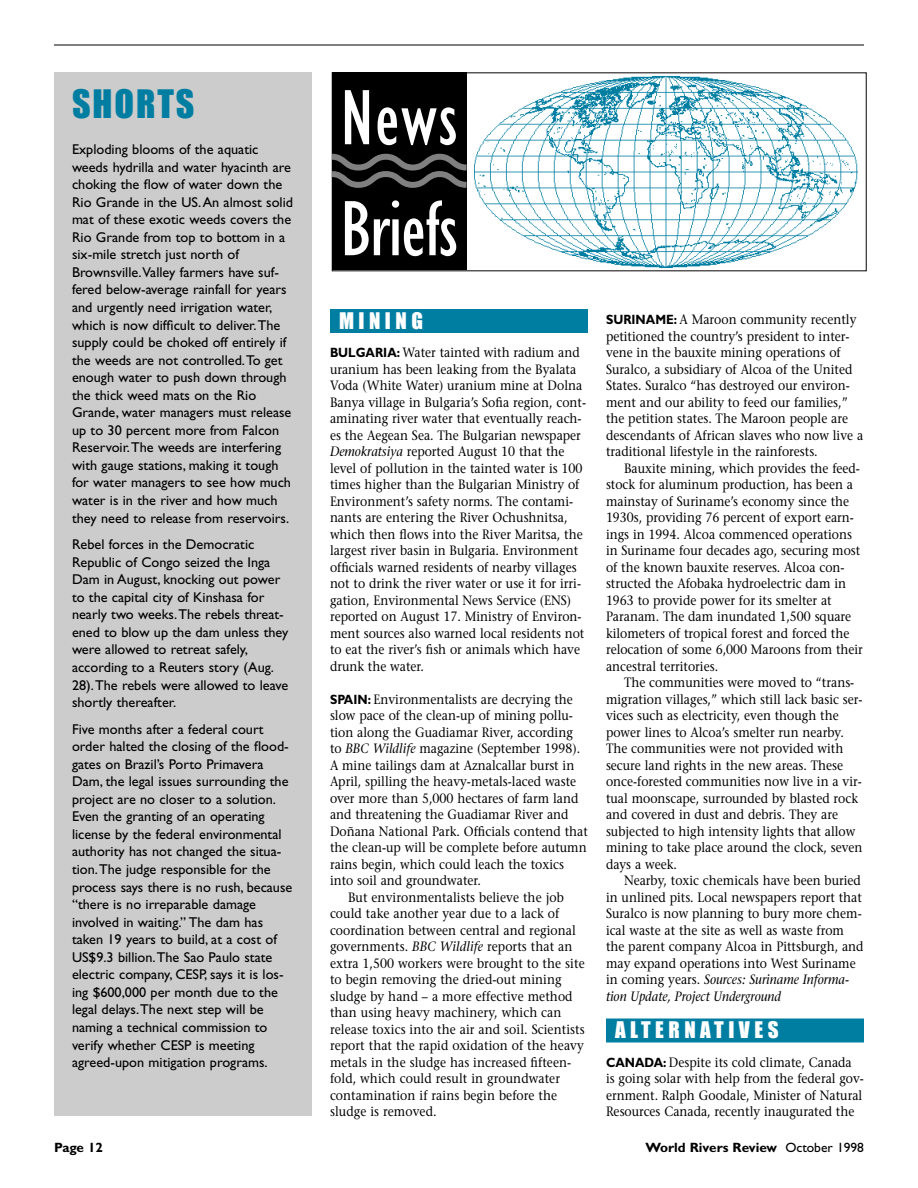
<style>
.page{position:relative;width:918px;height:1188px;background:#fff}
.page>*{position:absolute;margin:0;border:0;box-sizing:border-box;transform-origin:0 0}
.t1{font:36px "Impact";letter-spacing:.055em;color:#007ea2}
.t2{font:21px "Impact";letter-spacing:.215em;color:#fff}
.t3{font:14.25px/17.5px "Gill Sans";color:#000}
.t4{font:13.5px/16.5px "Stone Serif";color:#000;scale:.9 1}
.t5{font:700 13.5px "Gill Sans";color:#000}
.s1{font-family:"Gill Sans";font-weight:700}
.s2{font-style:italic}
.s3{font-weight:400}
</style>
<div class="page">
<hr style="left:54px;top:45px;width:810px;height:1px;background:#000">
<div style="left:54px;top:72px;width:258px;height:1044px;background:#ccc"></div>
<div style="left:332px;top:72px;width:535px;height:199px;border:1px solid #231f20"></div>
<div style="left:332px;top:73px;width:134px;height:197px;background:#000"></div>
<svg style="left:331px;top:151px;width:136px;height:40px"></svg>
<svg style="left:345px;top:90px;width:24px;height:54px"></svg>
<svg style="left:378px;top:107px;width:78px;height:38px"></svg>
<svg style="left:345px;top:200px;width:111px;height:56px"></svg>
<div style="left:330px;top:309px;width:258px;height:24px;background:#007ea2"></div>
<div style="left:606px;top:1018px;width:258px;height:24px;background:#007ea2"></div>
<img style="left:475px;top:76px;width:382px;height:192px">
<h1 class="t1" style="left:72px;top:93px;width:124px">SHORTS</h1>
<p class="t3" style="left:72px;top:142px;width:223px">Exploding blooms of the aquatic weeds hydrilla and water hyacinth are choking the flow of water down the Rio Grande in the US.An almost solid mat of these exotic weeds covers the Rio Grande from top to bottom in a six-mile stretch just north of Brownsville.Valley farmers have suf&shy;fered below-average rainfall for years and urgently need irrigation water, which is now difficult to deliver.The supply could be choked off entirely if the weeds are not controlled.To get enough water to push down through the thick weed mats on the Rio Grande, water managers must release up to 30 percent more from Falcon Reservoir.The weeds are interfering with gauge stations, making it tough for water managers to see how much water is in the river and how much they need to release from reservoirs.</p>
<p class="t3" style="left:72px;top:537px;width:218px">Rebel forces in the Democratic<br>Republic of Congo seized the Inga<br>Dam in August, knocking out power to the capital city of Kinshasa for nearly two weeks.The rebels threat&shy;ened to blow up the dam unless they were allowed to retreat safely, according to a Reuters story (Aug.<br>28).The rebels were allowed to leave shortly thereafter.</p>
<p class="t3" style="left:72px;top:722px;width:222px">Five months after a federal court order halted the closing of the flood&shy;gates on Brazil’s Porto Primavera Dam, the legal issues surrounding the project are no closer to a solution.<br>Even the granting of an operating license by the federal environmental authority has not changed the situa&shy;tion.The judge responsible for the process says there is no rush, because “there is no irreparable damage involved in waiting.” The dam has taken 19 years to build, at a cost of US$9.3 billion.The Sao Paulo state electric company, CESP, says it is los&shy;ing $600,000 per month due to the legal delays.The next step will be naming a technical commission to verify whether CESP is meeting agreed-upon mitigation programs.</p>
<h2 class="t2" style="left:339px;top:314px;width:85px">MINING</h2>
<p class="t4" style="left:330px;top:346px;width:286px"><span class="s1">BULGARIA:</span> Water tainted with radium and uranium has been leaking from the Byalata Voda (White Water) uranium mine at Dolna Banya village in Bulgaria’s Sofia region, cont&shy;aminating river water that eventually reach&shy;es the Aegean Sea. The Bulgarian newspaper <span class="s2">Demokratsiya</span> reported August 10 that the level of pollution in the tainted water is 100 times higher than the Bulgarian Ministry of Environment’s safety norms. The contami&shy;nants are entering the River Ochushnitsa, which then flows into the River Maritsa, the largest river basin in Bulgaria. Environment officials warned residents of nearby villages not to drink the river water or use it for irri&shy;gation, Environmental News Service (ENS) reported on August 17. Ministry of Environ&shy;ment sources also warned local residents not to eat the river’s fish or animals which have drunk the water.</p>
<p class="t4" style="left:330px;top:692px;width:271px"><span class="s1">SPAIN:</span> Environmentalists are decrying the</p>
<p class="t4" style="left:330px;top:709px;width:271px">slow pace of the clean-up of mining pollu-</p>
<p class="t4" style="left:330px;top:725px;width:271px">tion along the Guadiamar River, according</p>
<p class="t4" style="left:330px;top:742px;width:279px">to <span class="s2">BBC Wildlife</span> magazine (September 1998).</p>
<p class="t4" style="left:330px;top:758px;width:273px">A mine tailings dam at Aznalcallar burst in</p>
<p class="t4" style="left:330px;top:775px;width:275px">April, spilling the heavy-metals-laced waste</p>
<p class="t4" style="left:330px;top:791px;width:277px">over more than 5,000 hectares of farm land</p>
<p class="t4" style="left:330px;top:808px;width:267px">and threatening the Guadiamar River and</p>
<p class="t4" style="left:330px;top:824px;width:288px">Doñana National Park. Officials contend that</p>
<p class="t4" style="left:330px;top:841px;width:287px">the clean-up will be complete before autumn</p>
<p class="t4" style="left:330px;top:857px;width:261px">rains begin, which could leach the toxics</p>
<p class="t4" style="left:330px;top:874px;width:169px">into soil and groundwater.</p>
<p class="t4" style="left:348px;top:890px;width:241px">But environmentalists believe the job</p>
<p class="t4" style="left:330px;top:907px;width:256px">could take another year due to a lack of</p>
<p class="t4" style="left:330px;top:923px;width:275px">coordination between central and regional</p>
<p class="t4" style="left:330px;top:940px;width:271px">governments. <span class="s2">BBC Wildlife</span> reports that an</p>
<p class="t4" style="left:330px;top:956px;width:285px">extra 1,500 workers were brought to the site</p>
<p class="t4" style="left:330px;top:973px;width:259px">to begin removing the dried-out mining</p>
<p class="t4" style="left:330px;top:989px;width:271px">sludge by hand – a more effective method</p>
<p class="t4" style="left:330px;top:1006px;width:259px">than using heavy machinery, which can</p>
<p class="t4" style="left:330px;top:1022px;width:285px">release toxics into the air and soil. Scientists</p>
<p class="t4" style="left:330px;top:1039px;width:284px">report that the rapid oxidation of the heavy</p>
<p class="t4" style="left:330px;top:1055px;width:270px">metals in the sludge has increased fifteen-</p>
<p class="t4" style="left:330px;top:1072px;width:257px">fold, which could result in groundwater</p>
<p class="t4" style="left:330px;top:1088px;width:254px">contamination if rains begin before the</p>
<p class="t4" style="left:330px;top:1105px;width:120px">sludge is removed.</p>
<p class="t4" style="left:606px;top:313px;width:287px"><span class="s1">SURINAME:</span> A Maroon community recently petitioned the country’s president to inter&shy;vene in the bauxite mining operations of Suralco, a subsidiary of Alcoa of the United States. Suralco “has destroyed our environ&shy;ment and our ability to feed our families,” the petition states. The Maroon people are descendants of African slaves who now live a traditional lifestyle in the rainforests.</p>
<p class="t4" style="left:606px;top:461px;width:287px;text-indent:18px">Bauxite mining, which provides the feed&shy;stock for aluminum production, has been a mainstay of Suriname’s economy since the 1930s, providing 76 percent of export earn&shy;ings in 1994. Alcoa commenced operations in Suriname four decades ago, securing most of the known bauxite reserves. Alcoa con&shy;structed the Afobaka hydroelectric dam in 1963 to provide power for its smelter at Paranam. The dam inundated 1,500 square kilometers of tropical forest and forced the relocation of some 6,000 Maroons from their ancestral territories.</p>
<p class="t4" style="left:606px;top:676px;width:287px;text-indent:18px">The communities were moved to “trans&shy;migration villages,” which still lack basic ser&shy;vices such as electricity, even though the power lines to Alcoa’s smelter run nearby.<br>The communities were not provided with secure land rights in the new areas. These once-forested communities now live in a vir&shy;tual moonscape, surrounded by blasted rock and covered in dust and debris. They are subjected to high intensity lights that allow mining to take place around the clock, seven days a week.</p>
<p class="t4" style="left:606px;top:874px;width:288px;text-indent:18px">Nearby, toxic chemicals have been buried in unlined pits. Local newspapers report that Suralco is now planning to bury more chem&shy;ical waste at the site as well as waste from the parent company Alcoa in Pittsburgh, and may expand operations into West Suriname in coming years. <span class="s2">Sources: Suriname Informa&shy;tion Update, Project Underground</span></p>
<h2 class="t2" style="left:615px;top:1023px;width:165px">ALTERNATIVES</h2>
<p class="t4" style="left:606px;top:1055px;width:288px"><span class="s1">CANADA:</span> Despite its cold climate, Canada<br>is going solar with help from the federal gov&shy;ernment. Ralph Goodale, Minister of Natural Resources Canada, recently inaugurated the</p>
<p class="t5" style="left:54px;top:1143px;width:51px">Page 12</p>
<p class="t5" style="left:646px;top:1143px;width:220px">World Rivers Review <span class="s3">October 1998</span></p>
</div>
